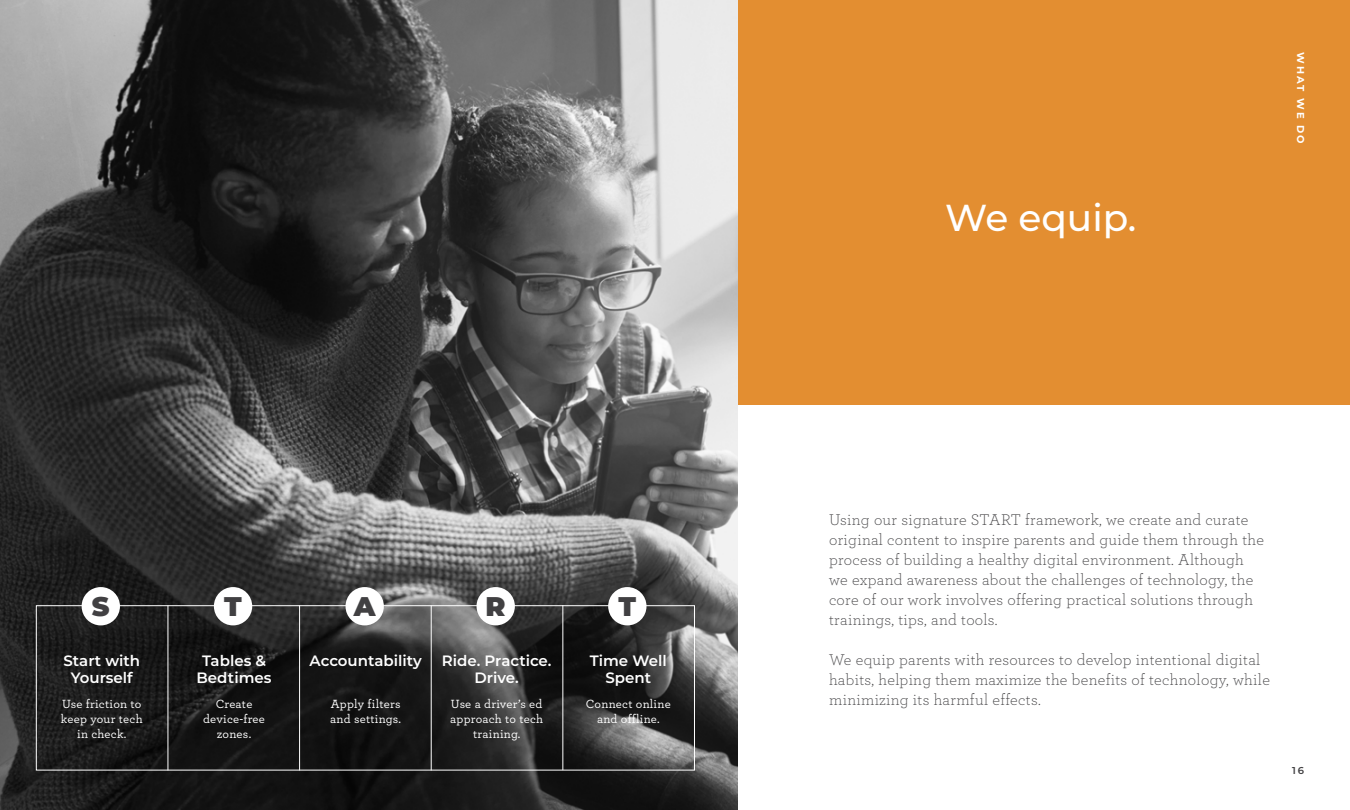
<style>
.page{position:relative;width:1350px;height:810px;background:#fff}
.page>*{position:absolute;margin:0;border:0;box-sizing:border-box;transform-origin:0 0}
.t1{font:500 37.5px "Montserrat";color:#fff}
.t2{font:900 27px "Montserrat";color:#414042}
.t3{font:300 16.25px/20px "Archer";letter-spacing:.02em;color:#414042}
.t4{font:600 15px/17.5px "Montserrat";color:#fff;text-align:center}
.t5{font:500 12.5px/15px "Archer";letter-spacing:.02em;color:#fff;text-align:center}
.t6{font:700 10px "Montserrat";letter-spacing:.195em;color:#fff}
.t7{font:600 10px "Montserrat";color:#414042}
</style>
<div class="page">
<img style="left:0;top:0;width:738px;height:810px">
<div style="left:738px;top:0;width:612px;height:405px;background:#e38e31"></div>
<div style="left:36px;top:605px;width:659px;height:165px;border:1px solid #fff"></div>
<hr style="left:168px;top:605px;width:1px;height:165px;background:#fff">
<hr style="left:299px;top:605px;width:1px;height:165px;background:#fff">
<hr style="left:431px;top:605px;width:1px;height:165px;background:#fff">
<hr style="left:563px;top:605px;width:1px;height:165px;background:#fff">
<div style="left:82px;top:587px;width:38px;height:38px;background:#fff;border-radius:50%"></div>
<div style="left:214px;top:587px;width:38px;height:38px;background:#fff;border-radius:50%"></div>
<div style="left:346px;top:587px;width:38px;height:38px;background:#fff;border-radius:50%"></div>
<div style="left:477px;top:587px;width:38px;height:38px;background:#fff;border-radius:50%"></div>
<div style="left:608px;top:587px;width:39px;height:38px;background:#fff;border-radius:50%"></div>
<h2 class="t2" style="left:92px;top:586px;width:19px">S</h2>
<p class="t4" style="left:63px;top:651px;width:78px">Start with<br>Yourself</p>
<p class="t5" style="left:61px;top:696px;width:83px">Use friction to keep your tech in check.</p>
<h2 class="t2" style="left:224px;top:586px;width:19px">T</h2>
<p class="t4" style="left:197px;top:651px;width:77px">Tables &amp;<br>Bedtimes</p>
<p class="t5" style="left:203px;top:696px;width:63px">Create device-free zones.</p>
<h2 class="t2" style="left:354px;top:586px;width:23px">A</h2>
<p class="t4" style="left:310px;top:651px;width:114px">Accountability</p>
<p class="t5" style="left:330px;top:696px;width:72px;text-align:left">Apply filters and settings.</p>
<h2 class="t2" style="left:486px;top:586px;width:22px">R</h2>
<p class="t4" style="left:442px;top:651px;width:111px">Ride. Practice.<br>Drive.</p>
<p class="t5" style="left:450px;top:696px;width:95px">Use a driver’s ed approach to tech training.</p>
<h2 class="t2" style="left:619px;top:586px;width:19px">T</h2>
<p class="t4" style="left:590px;top:651px;width:78px">Time Well<br>Spent</p>
<p class="t5" style="left:586px;top:696px;width:86px">Connect online and offline.</p>
<h1 class="t1" style="left:945px;top:191px;width:193px">We equip.</h1>
<p class="t6" style="left:1308px;top:52px;width:93px;rotate:90deg">WHAT WE DO</p>
<p class="t3" style="left:829px;top:509px;width:436px">Using our signature START framework, we create and curate original content to inspire parents and guide them through the process of building a healthy digital environment. Although we expand awareness about the challenges of technology, the core of our work involves offering practical solutions through trainings, tips, and tools.</p>
<p class="t3" style="left:829px;top:649px;width:442px">We equip parents with resources to develop intentional digital habits, helping them maximize the benefits of technology, while minimizing its harmful effects.</p>
<p class="t7" style="left:1292px;top:763px;width:14px">16</p>
</div>
